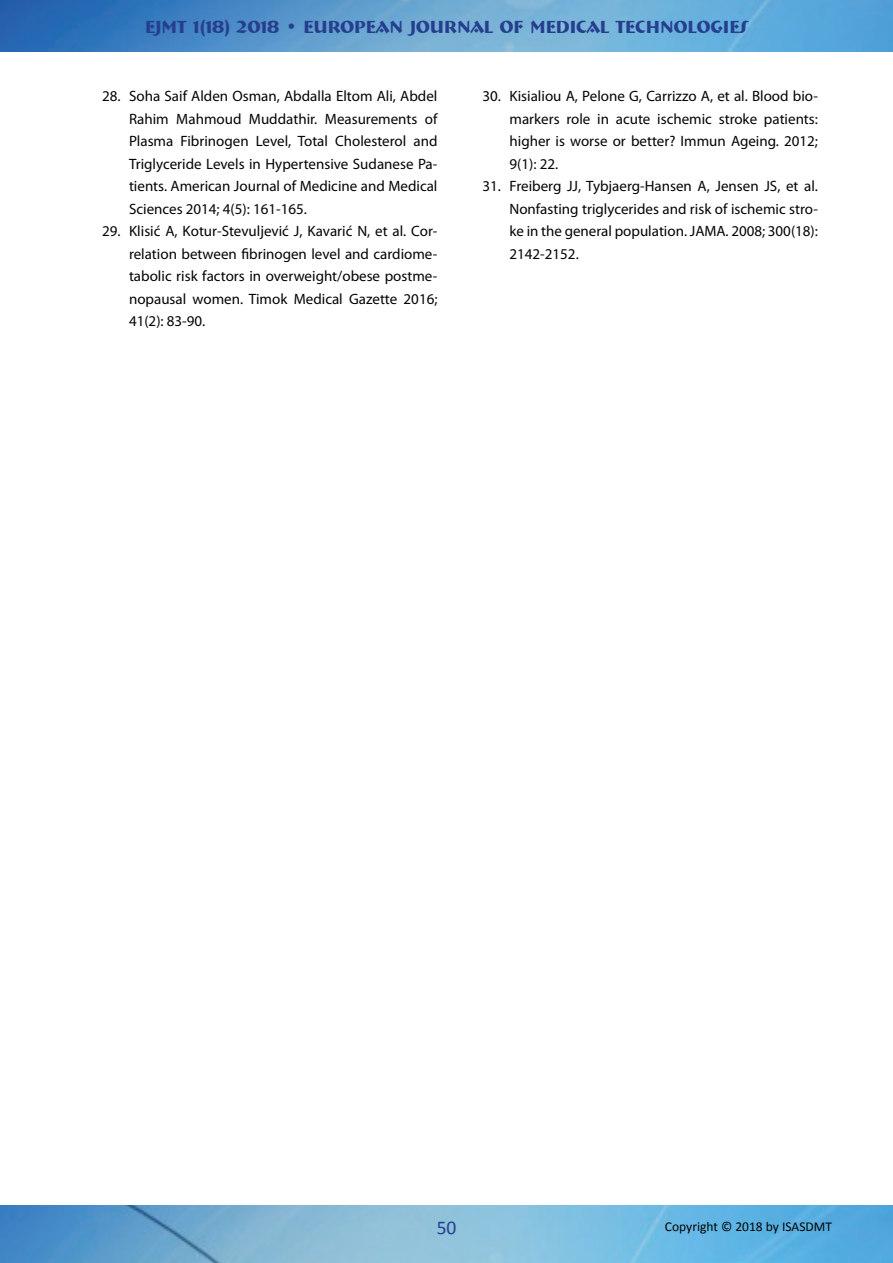
<style>
.page{position:relative;width:893px;height:1263px;background:#fff}
.page>*{position:absolute;margin:0;border:0;box-sizing:border-box;transform-origin:0 0}
.t1{font:19.5px "Calibri";color:#253f8e}
.t2{font:700 18px "Bremen BT";color:#253f8e}
.t3{font:15px/22.5px "Myriad Pro";color:#040503;text-align:justify}
.t4{font:13.5px "Calibri";color:#040503}
</style>
<div class="page">
<img style="left:0;top:0;width:893px;height:52px">
<img style="left:0;top:1205px;width:893px;height:58px">
<p class="t2" style="left:145px;top:15px;width:604px">EJMT 1(18) 2018 • EUROPEAN JOURNAL OF MEDICAL TECHNOLOGIES</p>
<p class="t3" style="left:129px;top:85px;width:310px;text-indent:-27px">28. Soha Saif Alden Osman, Abdalla Eltom Ali, Abdel Rahim Mahmoud Muddathir. Measurements of Plasma Fibrinogen Level, Total Cholesterol and Triglyceride Levels in Hypertensive Sudanese Pa&shy;tients. American Journal of Medicine and Medical Sciences 2014; 4(5): 161-165.</p>
<p class="t3" style="left:129px;top:220px;width:310px;text-indent:-27px">29. Klisić A, Kotur-Stevuljević J, Kavarić N, et al. Cor&shy;relation between fibrinogen level and cardiome&shy;tabolic risk factors in overweight/obese postme&shy;nopausal women. Timok Medical Gazette 2016; 41(2): 83-90.</p>
<p class="t3" style="left:509px;top:85px;width:310px;text-indent:-27px">30. Kisialiou A, Pelone G, Carrizzo A, et al. Blood bio&shy;markers role in acute ischemic stroke patients: higher is worse or better? Immun Ageing. 2012; 9(1): 22.</p>
<p class="t3" style="left:509px;top:175px;width:310px;text-indent:-27px">31. Freiberg JJ, Tybjaerg-Hansen A, Jensen JS, et al.<br>Nonfasting triglycerides and risk of ischemic stro&shy;ke in the general population. JAMA. 2008; 300(18):<br>2142-2152.</p>
<h1 class="t1" style="left:437px;top:1215px;width:21px">50</h1>
<p class="t4" style="left:665px;top:1218px;width:169px">Copyright © 2018 by ISASDMT</p>
</div>
